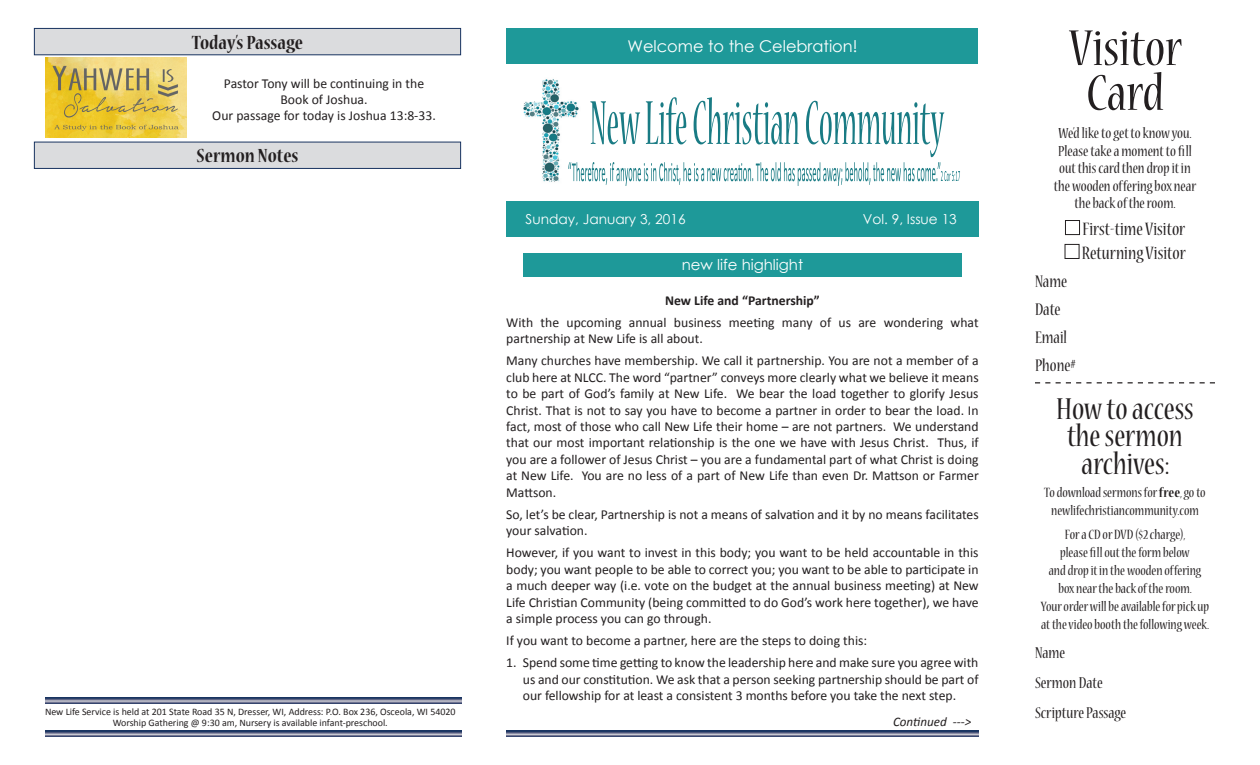
<style>
.page{position:relative;width:1260px;height:765px;background:#fff}
.page>*{position:absolute;margin:0;border:0;box-sizing:border-box;transform-origin:0 0}
.t1{font:condensed 56px/44.9px "Nueva Std";color:#231f20;text-align:center}
.t2{font:condensed 33.62px/27.4px "Nueva Std";color:#231f20;text-align:center}
.t3{font:700 condensed 21.12px "Nueva Std";color:#231f20}
.t4{font:condensed 19.88px "Nueva Std";color:#231f20}
.t5{font:condensed 18.62px "Nueva Std";color:#231f20}
.t6{font:condensed 17.38px "Nueva Std";color:#231f20}
.t7{font:condensed 16.25px/17.4px "Nueva Std";color:#231f20;text-align:center}
.t8{font:16.25px "Century Gothic";color:#fff}
.t9{font:condensed 15px/17.9px "Nueva Std";color:#231f20;text-align:center}
.No_Spacing{font:14.88px "Century Gothic";color:#fff}
.t10{font:13.75px/16.5px "Calibri";color:#231f20;text-align:justify}
.t11{font:13.75px "Century Gothic";color:#fff}
.t12{font:700 13.75px "Calibri";color:#231f20}
.t13{font:italic 13.12px "Calibri";color:#231f20}
.t14{font:10px "Calibri";color:#231f20}
.s1{font-weight:700}
</style>
<div class="page">
<svg style="left:506px;top:731px;width:473px;height:6px;background:#66708e"></svg>
<svg style="left:45px;top:731px;width:416px;height:6px;background:#66708e"></svg>
<svg style="left:45px;top:698px;width:416px;height:6px;background:#6b7491"></svg>
<div style="left:34px;top:28px;width:427px;height:27px;background:#dbdcde"></div>
<div style="left:34px;top:28px;width:427px;height:27px;border:1px solid #193461"></div>
<div style="left:34px;top:142px;width:427px;height:26px;background:#dbdcde"></div>
<div style="left:34px;top:142px;width:427px;height:27px;border:1px solid #193461"></div>
<div style="left:1065px;top:220px;width:15px;height:15px;border:1px solid #231f20"></div>
<div style="left:1065px;top:244px;width:14px;height:15px;border:1px solid #231f20"></div>
<svg style="left:1035px;top:382px;width:180px;height:1px"></svg>
<div style="left:507px;top:28px;width:471px;height:36px;background:#1e9999"></div>
<img style="left:523px;top:79px;width:45px;height:103px">
<svg style="left:568px;top:97px;width:392px;height:89px"></svg>
<div style="left:506px;top:201px;width:473px;height:36px;background:#1e9999"></div>
<img style="left:45px;top:58px;width:141px;height:79px">
<div style="left:523px;top:254px;width:439px;height:23px;background:#1e9999"></div>
<p class="t3" style="left:192px;top:33px;width:113px">Today’s Passage</p>
<p class="t10" style="left:212px;top:75px;width:225px;line-height:15.6px;text-align:center">Pastor Tony will be continuing in the<br>Book of Joshua.<br>Our passage for today is Joshua 13:8-33.</p>
<p class="t3" style="left:197px;top:147px;width:103px">Sermon Notes</p>
<p class="t14" style="left:45px;top:706px;width:412px">New Life Service is held at 201 State Road 35 N, Dresser, WI, Address: P.O. Box 236, Osceola, WI 54020</p>
<p class="t14" style="left:113px;top:717px;width:277px">Worship Gathering @ 9:30 am, Nursery is available infant-preschool.</p>
<p class="t8" style="left:627px;top:35px;width:232px">Welcome to the Celebration!</p>
<p class="t11" style="left:526px;top:209px;width:161px">Sunday, January 3, 2016</p>
<p class="t11" style="left:863px;top:209px;width:96px">Vol. 9, Issue 13</p>
<p class="No_Spacing" style="left:682px;top:255px;width:123px">new life highlight</p>
<p class="t12" style="left:665px;top:292px;width:156px">New Life and “Partnership”</p>
<p class="t10" style="left:506px;top:313px;width:474px">With the upcoming annual business meeting many of us are wondering what partnership at New Life is all about.</p>
<p class="t10" style="left:506px;top:352px;width:474px">Many churches have membership. We call it partnership. You are not a member of a club here at NLCC. The word “partner” conveys more clearly what we believe it means to be part of God’s family at New Life. We bear the load together to glorify Jesus Christ. That is not to say you have to become a partner in order to bear the load. In fact, most of those who call New Life their home – are not partners. We understand that our most important relationship is the one we have with Jesus Christ. Thus, if you are a follower of Jesus Christ – you are a fundamental part of what Christ is doing at New Life. You are no less of a part of New Life than even Dr. Mattson or Farmer Mattson.</p>
<p class="t10" style="left:506px;top:505px;width:474px">So, let’s be clear, Partnership is not a means of salvation and it by no means facilitates your salvation.</p>
<p class="t10" style="left:506px;top:544px;width:474px">However, if you want to invest in this body; you want to be held accountable in this body; you want people to be able to correct you; you want to be able to participate in a much deeper way (i.e. vote on the budget at the annual business meeting) at New Life Christian Community (being committed to do God’s work here together), we have a simple process you can go through.</p>
<p class="t10" style="left:506px;top:632px;width:362px">If you want to become a partner, here are the steps to doing this:</p>
<p class="t10" style="left:523px;top:654px;width:457px;text-indent:-17px">1. Spend some time getting to know the leadership here and make sure you agree with us and our constitution. We ask that a person seeking partnership should be part of our fellowship for at least a consistent 3 months before you take the next step.</p>
<p class="t13" style="left:893px;top:713px;width:80px">Continued ---&gt;</p>
<p class="t1" style="left:1069px;top:28px;width:114px">Visitor<br>Card</p>
<p class="t7" style="left:1059px;top:126px;width:135px">We’d like to get to know you.</p>
<p class="t7" style="left:1054px;top:143px;width:144px">Please take a moment to fill out this card then drop it in the wooden offering box near the back of the room.</p>
<p class="t4" style="left:1082px;top:220px;width:104px">First-time Visitor</p>
<p class="t4" style="left:1082px;top:244px;width:105px">Returning Visitor</p>
<p class="t5" style="left:1035px;top:273px;width:34px">Name</p>
<p class="t5" style="left:1035px;top:301px;width:27px">Date</p>
<p class="t5" style="left:1035px;top:329px;width:34px">Email</p>
<p class="t5" style="left:1035px;top:357px;width:42px">Phone#</p>
<p class="t2" style="left:1056px;top:397px;width:139px">How to access the sermon archives:</p>
<p class="t9" style="left:1044px;top:485px;width:163px">To download sermons for <span class="s1">free</span>, go to</p>
<p class="t9" style="left:1051px;top:503px;width:149px">newlifechristiancommunity.com</p>
<p class="t9" style="left:1041px;top:526px;width:170px">For a CD or DVD ($2 charge),<br>please fill out the form below<br>and drop it in the wooden offering box near the back of the room.<br>Your order will be available for pick up at the video booth the following week.</p>
<p class="t6" style="left:1035px;top:645px;width:32px">Name</p>
<p class="t6" style="left:1035px;top:675px;width:69px">Sermon Date</p>
<p class="t6" style="left:1035px;top:705px;width:93px">Scripture Passage</p>
</div>
